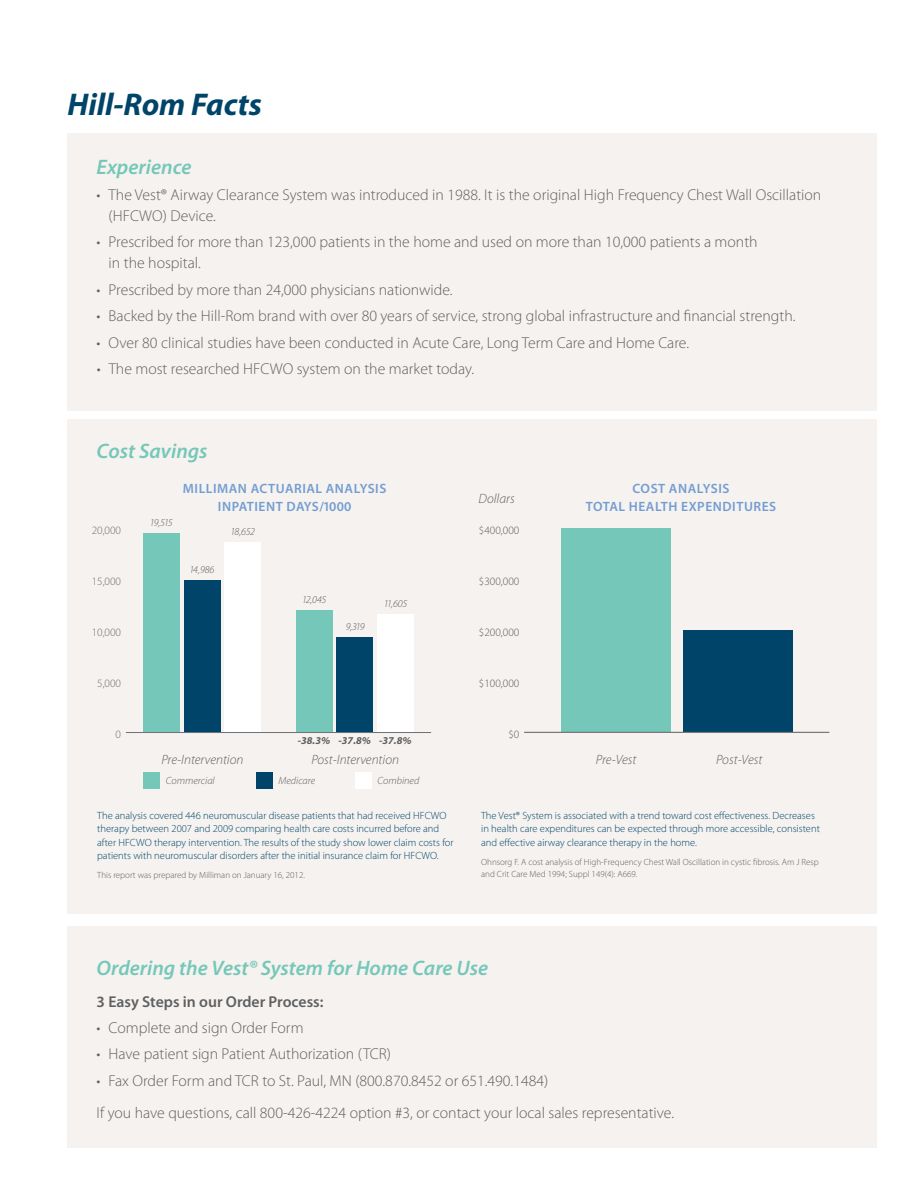
<style>
.page{position:relative;width:918px;height:1188px;background:#fff}
.page>*{position:absolute;margin:0;border:0;box-sizing:border-box;transform-origin:0 0}
.t1{font:italic 700 31.5px "Myriad Pro";color:#00446a}
.t2{font:italic 600 21px "Myriad Pro";color:#75c7b9}
.t3{font:300 15.75px/21px "Myriad Pro";color:#5f6062}
.t4{font:600 15.75px "Myriad Pro";color:#5f6062}
.t5{font:600 13.5px/18px "Myriad Pro";letter-spacing:.04em;color:#739dd2;text-align:center}
.t6{font:italic 300 13.5px "Myriad Pro";color:#5f6062}
.t7{font:300 11.25px "Myriad Pro";color:#5f6062}
.t8{font:300 11.25px "Myriad Pro";color:#6e7277}
.t9{font:300 10.5px/13.5px "Myriad Pro";color:#00446a}
.t10{font:italic 300 10.5px "Myriad Pro";color:#5f6062}
.t11{font:italic 700 10.5px "Myriad Pro";color:#5f6062}
.t12{font:300 9px/12px "Myriad Pro";color:#5f6062}
</style>
<div class="page">
<div style="left:68px;top:133px;width:810px;height:277px;background:#f5f2ef"></div>
<div style="left:68px;top:420px;width:810px;height:494px;background:#f5f2ef"></div>
<div style="left:68px;top:926px;width:810px;height:222px;background:#f5f2ef"></div>
<div style="left:225px;top:542px;width:36px;height:191px;background:#fff"></div>
<div style="left:377px;top:614px;width:37px;height:119px;background:#fff"></div>
<div style="left:184px;top:580px;width:37px;height:153px;background:#00446a"></div>
<div style="left:337px;top:637px;width:36px;height:96px;background:#00446a"></div>
<div style="left:143px;top:533px;width:37px;height:200px;background:#75c7b9"></div>
<div style="left:296px;top:610px;width:36px;height:123px;background:#75c7b9"></div>
<hr style="left:126px;top:732px;width:305px;height:1px;background:#6e7277">
<div style="left:143px;top:773px;width:17px;height:16px;background:#75c7b9"></div>
<div style="left:256px;top:773px;width:16px;height:16px;background:#00446a"></div>
<div style="left:355px;top:773px;width:16px;height:16px;background:#fff"></div>
<div style="left:683px;top:630px;width:110px;height:102px;background:#00446a"></div>
<div style="left:561px;top:528px;width:110px;height:204px;background:#75c7b9"></div>
<hr style="left:524px;top:732px;width:305px;height:1px;background:#5f6062">
<h1 class="t1" style="left:68px;top:84px;width:196px">Hill-Rom Facts</h1>
<h2 class="t2" style="left:97px;top:153px;width:96px">Experience</h2>
<p class="t3" style="left:109px;top:184px;width:714px;text-indent:-12px">• The Vest® Airway Clearance System was introduced in 1988. It is the original High Frequency Chest Wall Oscillation (HFCWO) Device.</p>
<p class="t3" style="left:109px;top:232px;width:650px;text-indent:-12px">• Prescribed for more than 123,000 patients in the home and used on more than 10,000 patients a month in the hospital.</p>
<p class="t3" style="left:97px;top:279px;width:357px">• Prescribed by more than 24,000 physicians nationwide.</p>
<p class="t3" style="left:97px;top:305px;width:700px">• Backed by the Hill-Rom brand with over 80 years of service, strong global infrastructure and financial strength.</p>
<p class="t3" style="left:97px;top:332px;width:594px">• Over 80 clinical studies have been conducted in Acute Care, Long Term Care and Home Care.</p>
<p class="t3" style="left:97px;top:358px;width:379px">• The most researched HFCWO system on the market today.</p>
<h2 class="t2" style="left:97px;top:438px;width:112px">Cost Savings</h2>
<p class="t5" style="left:183px;top:479px;width:204px">MILLIMAN ACTUARIAL ANALYSIS<br>INPATIENT DAYS/1000</p>
<p class="t5" style="left:586px;top:479px;width:184px">COST ANALYSIS<br>TOTAL HEALTH EXPENDITURES</p>
<p class="t6" style="left:478px;top:490px;width:38px">Dollars</p>
<p class="t8" style="left:92px;top:523px;width:31px">20,000</p>
<p class="t10" style="left:150px;top:517px;width:23px">19,515</p>
<p class="t10" style="left:231px;top:526px;width:25px">18,652</p>
<p class="t7" style="left:479px;top:523px;width:42px">$400,000</p>
<p class="t10" style="left:190px;top:563px;width:26px">14,986</p>
<p class="t8" style="left:92px;top:574px;width:31px">15,000</p>
<p class="t7" style="left:479px;top:574px;width:42px">$300,000</p>
<p class="t10" style="left:303px;top:593px;width:25px">12,045</p>
<p class="t10" style="left:385px;top:597px;width:24px">11,605</p>
<p class="t8" style="left:92px;top:625px;width:31px">10,000</p>
<p class="t10" style="left:346px;top:621px;width:20px">9,319</p>
<p class="t7" style="left:479px;top:625px;width:42px">$200,000</p>
<p class="t8" style="left:97px;top:676px;width:25px">5,000</p>
<p class="t7" style="left:479px;top:676px;width:42px">$100,000</p>
<p class="t8" style="left:116px;top:727px;width:7px">0</p>
<p class="t11" style="left:298px;top:734px;width:34px">-38.3%</p>
<p class="t11" style="left:339px;top:734px;width:34px">-37.8%</p>
<p class="t11" style="left:379px;top:734px;width:34px">-37.8%</p>
<p class="t7" style="left:508px;top:727px;width:12px">$0</p>
<p class="t6" style="left:161px;top:752px;width:84px">Pre-Intervention</p>
<p class="t6" style="left:596px;top:752px;width:42px">Pre-Vest</p>
<p class="t6" style="left:311px;top:752px;width:89px">Post-Intervention</p>
<p class="t6" style="left:716px;top:752px;width:48px">Post-Vest</p>
<p class="t10" style="left:166px;top:774px;width:50px">Commercial</p>
<p class="t10" style="left:279px;top:774px;width:38px">Medicare</p>
<p class="t10" style="left:378px;top:774px;width:43px">Combined</p>
<p class="t9" style="left:97px;top:809px;width:358px">The analysis covered 446 neuromuscular disease patients that had received HFCWO therapy between 2007 and 2009 comparing health care costs incurred before and after HFCWO therapy intervention. The results of the study show lower claim costs for patients with neuromuscular disorders after the initial insurance claim for HFCWO.</p>
<p class="t12" style="left:97px;top:869px;width:209px">This report was prepared by Milliman on January 16, 2012.</p>
<p class="t9" style="left:481px;top:809px;width:340px">The Vest® System is associated with a trend toward cost effectiveness. Decreases in health care expenditures can be expected through more accessible, consistent and effective airway clearance therapy in the home.</p>
<p class="t12" style="left:481px;top:856px;width:339px">Ohnsorg F. A cost analysis of High-Frequency Chest Wall Oscillation in cystic fibrosis. Am J Resp and Crit Care Med 1994; Suppl 149(4): A669.</p>
<h2 class="t2" style="left:97px;top:954px;width:393px">Ordering the Vest® System for Home Care Use</h2>
<p class="t4" style="left:97px;top:991px;width:228px">3 EASY STEPS IN OUR ORDER PROCESS:</p>
<p class="t3" style="left:97px;top:1017px;width:208px">• Complete and sign Order Form</p>
<p class="t3" style="left:97px;top:1043px;width:296px">• Have patient sign Patient Authorization (TCR)</p>
<p class="t3" style="left:97px;top:1064px;width:579px;line-height:31.8px">• Fax Order Form and TCR to St. Paul, MN (800.870.8452 or 651.490.1484)<br>If you have questions, call 800-426-4224 option #3, or contact your local sales representative.</p>
</div>
